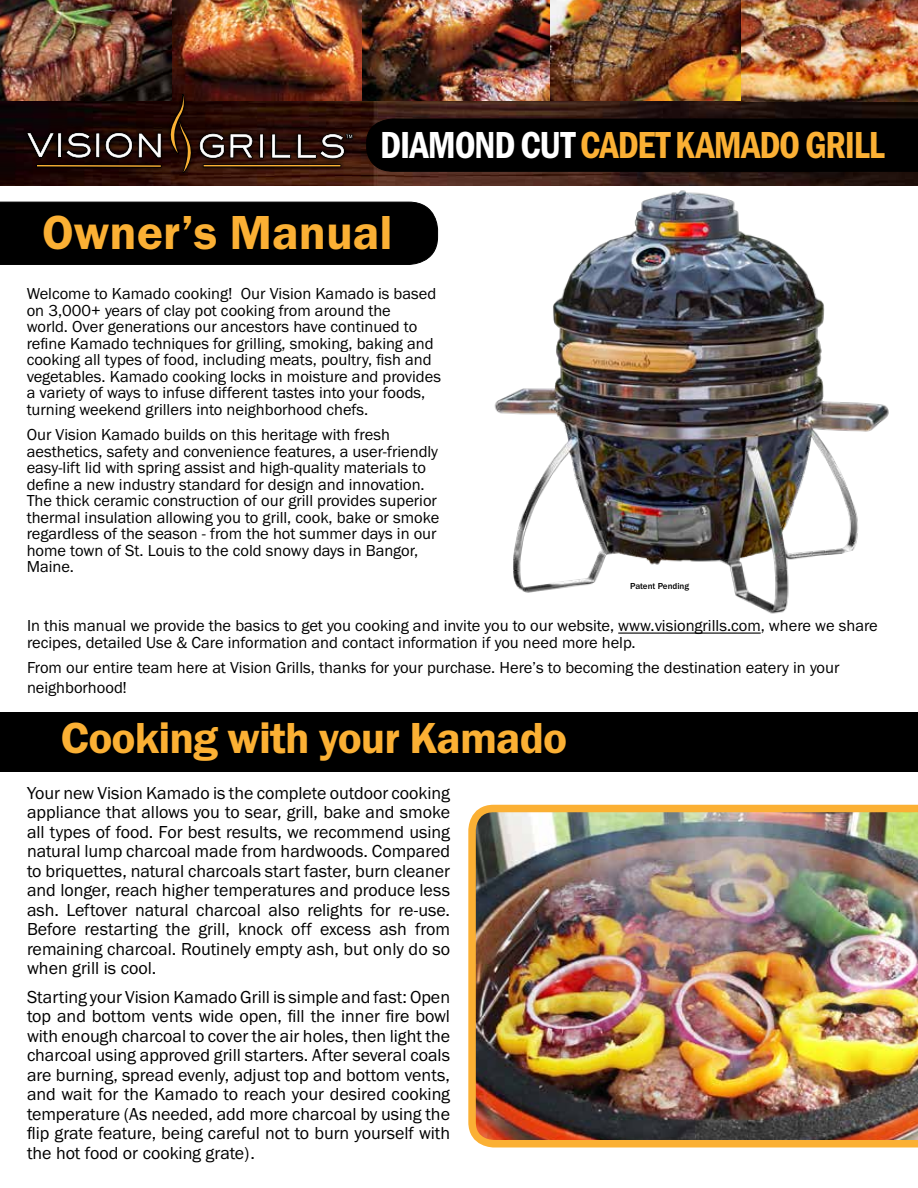
<style>
.page{position:relative;width:918px;height:1188px;background:#fff}
.page>*{position:absolute;margin:0;border:0;box-sizing:border-box;transform-origin:0 0}
.t1{font:49.5px "Franklin Gothic URW Dem";color:#fbb034}
.t2{font:45px "Franklin Gothic URW Dem";letter-spacing:-.02em;color:#fbb034}
.t3{font:39px "Franklin Gothic URW Con Dem";letter-spacing:-.03em;color:#fbb034;scale:.96 1}
.t4{font:18px/19.5px "Franklin Gothic URW Boo";color:#000;text-align:justify}
.t5{font:16.5px/16.5px "Franklin Gothic URW Boo";color:#000}
.t6{font:500 9px "Franklin Gothic URW";color:#000}
.s1{color:#fff}
</style>
<div class="page">
<div style="left:0;top:202px;width:419px;height:63px;background:#000"></div>
<img style="left:468px;top:805px;width:450px;height:343px">
<div style="left:0;top:712px;width:918px;height:60px;background:#000"></div>
<img style="left:0;top:101px;width:918px;height:84px">
<img style="left:172px;top:0;width:746px;height:101px">
<img style="left:0;top:0;width:172px;height:101px">
<div style="left:366px;top:118px;width:552px;height:54px;background:#000"></div>
<svg style="left:23px;top:90px;width:334px;height:87px;background:#3d160c"></svg>
<div style="left:203px;top:164px;width:138px;height:3px;border:1px solid #000"></div>
<svg style="left:25px;top:93px;width:239px;height:87px;background:#311b16"></svg>
<hr style="left:37px;top:165px;width:124px;height:2px;background:#fbb034">
<hr style="left:204px;top:165px;width:136px;height:1px;background:#fbb034">
<svg style="left:271px;top:126px;width:83px;height:34px;background:#412e2a"></svg>
<img style="left:419px;top:145px;width:472px;height:489px">
<h3 class="t3" style="left:380px;top:119px;width:527px"><span class="s1">DIAMOND CUT</span> CADET KAMADO GRILL</h3>
<h1 class="t1" style="left:42px;top:202px;width:352px">Owner’s Manual</h1>
<p class="t5" style="left:27px;top:285px;width:416px">Welcome to Kamado cooking! Our Vision Kamado is based on 3,000+ years of clay pot cooking from around the<br>world. Over generations our ancestors have continued to refine Kamado techniques for grilling, smoking, baking and cooking all types of food, including meats, poultry, fish and vegetables. Kamado cooking locks in moisture and provides a variety of ways to infuse different tastes into your foods, turning weekend grillers into neighborhood chefs.</p>
<p class="t5" style="left:27px;top:426px;width:414px">Our Vision Kamado builds on this heritage with fresh aesthetics, safety and convenience features, a user-friendly easy-lift lid with spring assist and high-quality materials to define a new industry standard for design and innovation.<br>The thick ceramic construction of our grill provides superior thermal insulation allowing you to grill, cook, bake or smoke regardless of the season - from the hot summer days in our home town of St. Louis to the cold snowy days in Bangor, Maine.</p>
<p class="t6" style="left:630px;top:581px;width:60px">Patent Pending</p>
<p class="t5" style="left:27px;top:617px;width:852px">In this manual we provide the basics to get you cooking and invite you to our website, www.visiongrills.com, where we share recipes, detailed Use &amp; Care information and contact information if you need more help.</p>
<p class="t5" style="left:27px;top:658px;width:814px;line-height:19.5px">From our entire team here at Vision Grills, thanks for your purchase. Here’s to becoming the destination eatery in your neighborhood!</p>
<h2 class="t2" style="left:61px;top:710px;width:508px">Cooking with your Kamado</h2>
<p class="t4" style="left:27px;top:783px;width:425px">Your new Vision Kamado is the complete outdoor cooking appliance that allows you to sear, grill, bake and smoke all types of food. For best results, we recommend using natural lump charcoal made from hardwoods. Compared to briquettes, natural charcoals start faster, burn cleaner and longer, reach higher temperatures and produce less ash. Leftover natural charcoal also relights for re-use.<br>Before restarting the grill, knock off excess ash from remaining charcoal. Routinely empty ash, but only do so when grill is cool.</p>
<p class="t4" style="left:27px;top:987px;width:425px">Starting your Vision Kamado Grill is simple and fast: Open top and bottom vents wide open, fill the inner fire bowl with enough charcoal to cover the air holes, then light the charcoal using approved grill starters. After several coals are burning, spread evenly, adjust top and bottom vents, and wait for the Kamado to reach your desired cooking temperature (As needed, add more charcoal by using the flip grate feature, being careful not to burn yourself with the hot food or cooking grate).</p>
</div>
